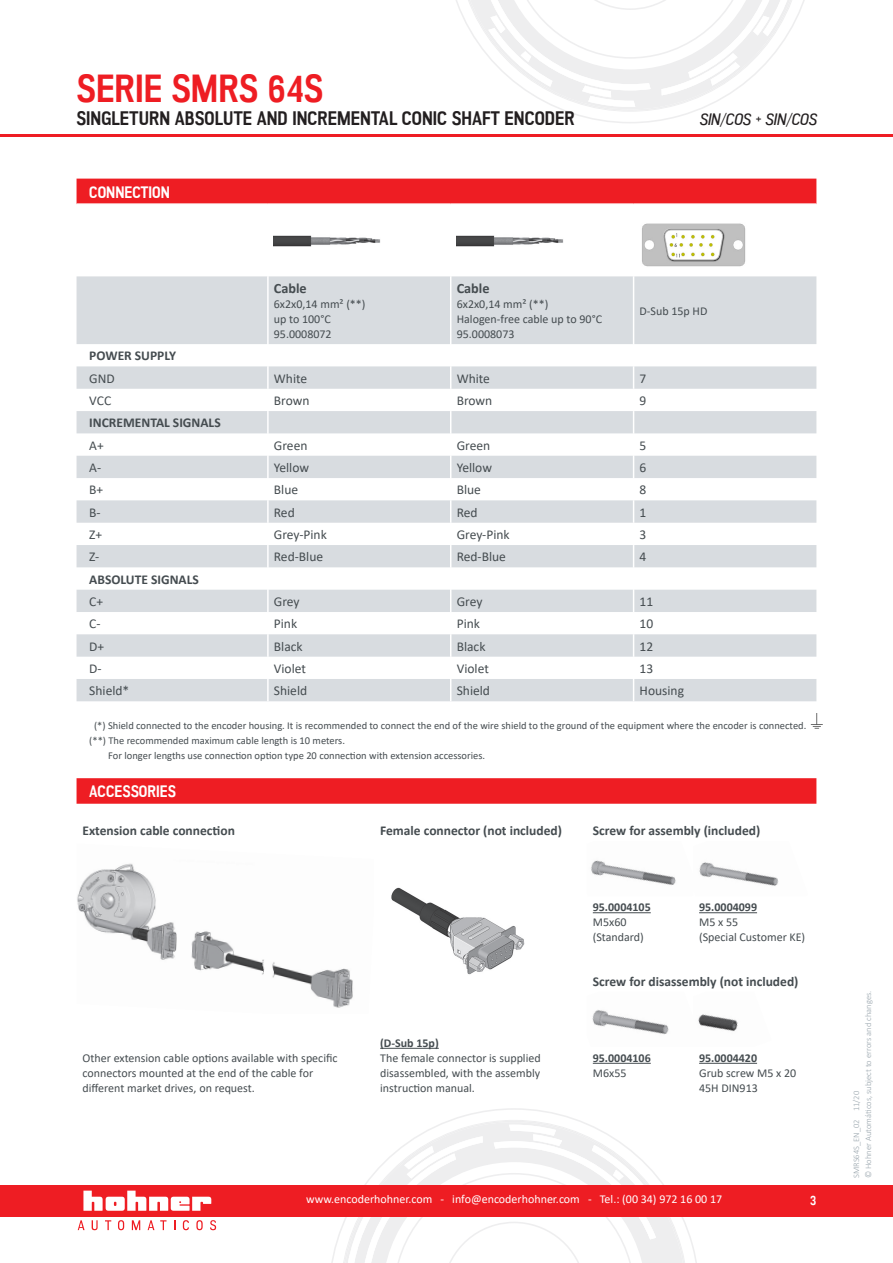
<style>
.page{position:relative;width:893px;height:1263px;background:#fff}
.page>*{position:absolute;margin:0;border:0;box-sizing:border-box;transform-origin:0 0}
.t1{font:700 39px "Akazan";color:#ee1d23}
.t2{font:700 19.5px "Akazan";color:#231f20}
.t3{font:700 16.5px "Akazan";color:#fff}
.t4{font:italic 16.5px "Akazan Rg";color:#231f20}
.t5{font:700 14.25px "Calibri";color:#454c50}
.t6{font:13.5px "Calibri";color:#454c50}
.t7{font:700 13.5px "Calibri";color:#454c50}
.t8{font:700 13.5px "Akazan";color:#fff}
.t9{font:12px/15px "Calibri";color:#454c50}
.t10{font:12px "Calibri";color:#fff}
.t11{font:700 12px "Calibri";color:#454c50}
.t12{font:10.5px "Calibri";color:#454c50}
.t13{font:300 8.55px/12px "Calibri";color:#97a3ab}
</style>
<div class="page">
<svg style="left:456px;top:0;width:349px;height:112px"></svg>
<hr style="left:0;top:134px;width:893px;height:2px;background:#ee1d23">
<svg style="left:325px;top:1108px;width:375px;height:155px"></svg>
<svg style="left:338px;top:1121px;width:350px;height:142px"></svg>
<svg style="left:345px;top:1125px;width:311px;height:138px"></svg>
<div style="left:0;top:1185px;width:893px;height:31px;background:#ee1d23"></div>
<svg style="left:83px;top:1190px;width:128px;height:21px"></svg>
<svg style="left:78px;top:1220px;width:7px;height:10px"></svg>
<svg style="left:92px;top:1220px;width:6px;height:10px"></svg>
<svg style="left:105px;top:1220px;width:6px;height:10px"></svg>
<svg style="left:118px;top:1220px;width:6px;height:10px"></svg>
<svg style="left:132px;top:1220px;width:8px;height:10px"></svg>
<svg style="left:148px;top:1220px;width:6px;height:10px"></svg>
<svg style="left:160px;top:1220px;width:7px;height:10px"></svg>
<svg style="left:183px;top:1220px;width:6px;height:10px"></svg>
<svg style="left:196px;top:1220px;width:7px;height:10px"></svg>
<svg style="left:210px;top:1220px;width:6px;height:10px"></svg>
<div style="left:77px;top:179px;width:739px;height:24px;background:#ee1d23"></div>
<svg style="left:77px;top:276px;width:739px;height:425px;fill:#d8dce0"></svg>
<hr style="left:267px;top:276px;width:2px;height:68px;background:#fff">
<hr style="left:450px;top:276px;width:1px;height:68px;background:#fff">
<hr style="left:633px;top:276px;width:1px;height:68px;background:#fff">
<hr style="left:267px;top:344px;width:2px;height:22px;background:#fff">
<hr style="left:267px;top:366px;width:2px;height:23px;background:#fff">
<hr style="left:267px;top:389px;width:2px;height:22px;background:#fff">
<hr style="left:267px;top:411px;width:2px;height:22px;background:#fff">
<hr style="left:267px;top:433px;width:2px;height:23px;background:#fff">
<hr style="left:267px;top:456px;width:2px;height:22px;background:#fff">
<hr style="left:267px;top:478px;width:2px;height:22px;background:#fff">
<hr style="left:267px;top:500px;width:2px;height:23px;background:#fff">
<hr style="left:267px;top:523px;width:2px;height:22px;background:#fff">
<hr style="left:267px;top:545px;width:2px;height:22px;background:#fff">
<hr style="left:267px;top:567px;width:2px;height:23px;background:#fff">
<hr style="left:267px;top:590px;width:2px;height:22px;background:#fff">
<hr style="left:267px;top:612px;width:2px;height:22px;background:#fff">
<hr style="left:267px;top:634px;width:2px;height:23px;background:#fff">
<hr style="left:267px;top:657px;width:2px;height:22px;background:#fff">
<hr style="left:267px;top:679px;width:2px;height:22px;background:#fff">
<svg style="left:450px;top:344px;width:1px;height:357px"></svg>
<svg style="left:633px;top:344px;width:1px;height:357px"></svg>
<img style="left:274px;top:235px;width:107px;height:12px">
<img style="left:457px;top:235px;width:107px;height:12px">
<img style="left:642px;top:223px;width:104px;height:44px">
<img style="left:810px;top:713px;width:13px;height:16px">
<svg style="left:77px;top:778px;width:739px;height:26px;background:#ee2127"></svg>
<img style="left:77px;top:863px;width:276px;height:145px">
<img style="left:391px;top:887px;width:134px;height:88px">
<img style="left:591px;top:860px;width:188px;height:26px">
<hr style="left:593px;top:912px;width:58px;height:1px;background:#454c50">
<hr style="left:699px;top:912px;width:58px;height:1px;background:#454c50">
<hr style="left:380px;top:1048px;width:59px;height:1px;background:#454c50">
<img style="left:592px;top:1010px;width:146px;height:25px">
<hr style="left:593px;top:1063px;width:58px;height:1px;background:#454c50">
<hr style="left:699px;top:1063px;width:58px;height:1px;background:#454c50">
<h1 class="t1" style="left:77px;top:67px;width:248px">SERIE SMRS 64S</h1>
<h2 class="t2" style="left:77px;top:108px;width:500px">SINGLETURN ABSOLUTE AND INCREMENTAL CONIC SHAFT ENCODER</h2>
<h3 class="t3" style="left:89px;top:183px;width:82px">CONNECTION</h3>
<h3 class="t4" style="left:699px;top:111px;width:119px">SIN/COS + SIN/COS</h3>
<p class="t5" style="left:274px;top:278px;width:34px">Cable</p>
<p class="t9" style="left:274px;top:296px;width:93px">6x2x0,14 mm² (**) up to 100°C<br>95.0008072</p>
<p class="t5" style="left:457px;top:278px;width:34px">Cable</p>
<p class="t9" style="left:457px;top:296px;width:147px">6x2x0,14 mm² (**)<br>Halogen-free cable up to 90°C<br>95.0008073</p>
<p class="t9" style="left:640px;top:303px;width:69px">D-Sub 15p HD</p>
<p class="t7" style="left:89px;top:346px;width:88px">POWER SUPPLY</p>
<p class="t6" style="left:89px;top:369px;width:27px">GND</p>
<p class="t6" style="left:274px;top:369px;width:35px">White</p>
<p class="t6" style="left:457px;top:369px;width:35px">White</p>
<p class="t6" style="left:640px;top:369px;width:8px">7</p>
<p class="t6" style="left:89px;top:391px;width:23px">VCC</p>
<p class="t6" style="left:274px;top:391px;width:37px">Brown</p>
<p class="t6" style="left:457px;top:391px;width:37px">Brown</p>
<p class="t6" style="left:640px;top:391px;width:8px">9</p>
<p class="t7" style="left:89px;top:413px;width:133px">INCREMENTAL SIGNALS</p>
<p class="t6" style="left:89px;top:436px;width:16px">A+</p>
<p class="t6" style="left:274px;top:436px;width:35px">Green</p>
<p class="t6" style="left:457px;top:436px;width:35px">Green</p>
<p class="t6" style="left:640px;top:436px;width:8px">5</p>
<p class="t6" style="left:89px;top:458px;width:13px">A-</p>
<p class="t6" style="left:274px;top:458px;width:37px">Yellow</p>
<p class="t6" style="left:457px;top:458px;width:37px">Yellow</p>
<p class="t6" style="left:640px;top:458px;width:8px">6</p>
<p class="t6" style="left:89px;top:480px;width:16px">B+</p>
<p class="t6" style="left:274px;top:480px;width:26px">Blue</p>
<p class="t6" style="left:457px;top:480px;width:26px">Blue</p>
<p class="t6" style="left:640px;top:480px;width:8px">8</p>
<p class="t6" style="left:89px;top:503px;width:13px">B-</p>
<p class="t6" style="left:274px;top:503px;width:22px">Red</p>
<p class="t6" style="left:457px;top:503px;width:22px">Red</p>
<p class="t6" style="left:640px;top:503px;width:8px">1</p>
<p class="t6" style="left:89px;top:525px;width:15px">Z+</p>
<p class="t6" style="left:274px;top:525px;width:54px">Grey-Pink</p>
<p class="t6" style="left:457px;top:525px;width:54px">Grey-Pink</p>
<p class="t6" style="left:640px;top:525px;width:8px">3</p>
<p class="t6" style="left:89px;top:547px;width:12px">Z-</p>
<p class="t6" style="left:274px;top:547px;width:51px">Red-Blue</p>
<p class="t6" style="left:457px;top:547px;width:51px">Red-Blue</p>
<p class="t6" style="left:640px;top:547px;width:8px">4</p>
<p class="t7" style="left:89px;top:569px;width:111px">ABSOLUTE SIGNALS</p>
<p class="t6" style="left:89px;top:592px;width:15px">C+</p>
<p class="t6" style="left:274px;top:592px;width:27px">Grey</p>
<p class="t6" style="left:457px;top:592px;width:27px">Grey</p>
<p class="t6" style="left:640px;top:592px;width:15px">11</p>
<p class="t6" style="left:89px;top:614px;width:13px">C-</p>
<p class="t6" style="left:274px;top:614px;width:25px">Pink</p>
<p class="t6" style="left:457px;top:614px;width:25px">Pink</p>
<p class="t6" style="left:640px;top:614px;width:15px">10</p>
<p class="t6" style="left:89px;top:637px;width:17px">D+</p>
<p class="t6" style="left:274px;top:637px;width:30px">Black</p>
<p class="t6" style="left:457px;top:637px;width:30px">Black</p>
<p class="t6" style="left:640px;top:637px;width:15px">12</p>
<p class="t6" style="left:89px;top:659px;width:14px">D-</p>
<p class="t6" style="left:274px;top:659px;width:34px">Violet</p>
<p class="t6" style="left:457px;top:659px;width:34px">Violet</p>
<p class="t6" style="left:640px;top:659px;width:15px">13</p>
<p class="t6" style="left:89px;top:681px;width:42px">Shield*</p>
<p class="t6" style="left:274px;top:681px;width:35px">Shield</p>
<p class="t6" style="left:457px;top:681px;width:35px">Shield</p>
<p class="t6" style="left:640px;top:681px;width:46px">Housing</p>
<p class="t12" style="left:94px;top:718px;width:714px">(*) Shield connected to the encoder housing. It is recommended to connect the end of the wire shield to the ground of the equipment where the encoder is connected.</p>
<p class="t12" style="left:89px;top:733px;width:257px">(**) The recommended maximum cable length is 10 meters.</p>
<p class="t12" style="left:108px;top:748px;width:378px">For longer lengths use connection option type 20 connection with extension accessories.</p>
<h3 class="t3" style="left:89px;top:782px;width:88px">ACCESSORIES</h3>
<p class="t7" style="left:83px;top:821px;width:154px">Extension cable connection</p>
<p class="t7" style="left:380px;top:821px;width:183px">Female connector (not included)</p>
<p class="t7" style="left:593px;top:821px;width:169px">Screw for assembly (included)</p>
<p class="t11" style="left:593px;top:899px;width:59px">95.0004105</p>
<p class="t9" style="left:593px;top:914px;width:53px">M5x60 (Standard)</p>
<p class="t11" style="left:699px;top:899px;width:59px">95.0004099</p>
<p class="t9" style="left:699px;top:914px;width:108px">M5 x 55<br>(Special Customer KE)</p>
<p class="t7" style="left:593px;top:972px;width:207px">Screw for disassembly (not included)</p>
<p class="t11" style="left:380px;top:1034px;width:60px">(D-Sub 15p)</p>
<p class="t9" style="left:380px;top:1050px;width:162px;text-align:justify">The female connector is supplied disassembled, with the assembly instruction manual.</p>
<p class="t9" style="left:83px;top:1050px;width:256px">Other extension cable options available with specific connectors mounted at the end of the cable for different market drives, on request.</p>
<p class="t11" style="left:593px;top:1049px;width:59px">95.0004106</p>
<p class="t9" style="left:593px;top:1065px;width:35px">M6x55</p>
<p class="t11" style="left:699px;top:1049px;width:59px">95.0004420</p>
<p class="t9" style="left:699px;top:1065px;width:99px">Grub screw M5 x 20<br>45H DIN913</p>
<p class="t10" style="left:306px;top:1191px;width:418px">www.encoderhohner.com - info@encoderhohner.com - Tel.: (00 34) 972 16 00 17</p>
<p class="t8" style="left:810px;top:1193px;width:8px">3</p>
<p class="t13" style="left:850px;top:1178px;width:189px;rotate:-90deg">SMRS64S_EN_02 11/20<br>© Hohner Automáticos, subject to errors and changes.</p>
</div>
